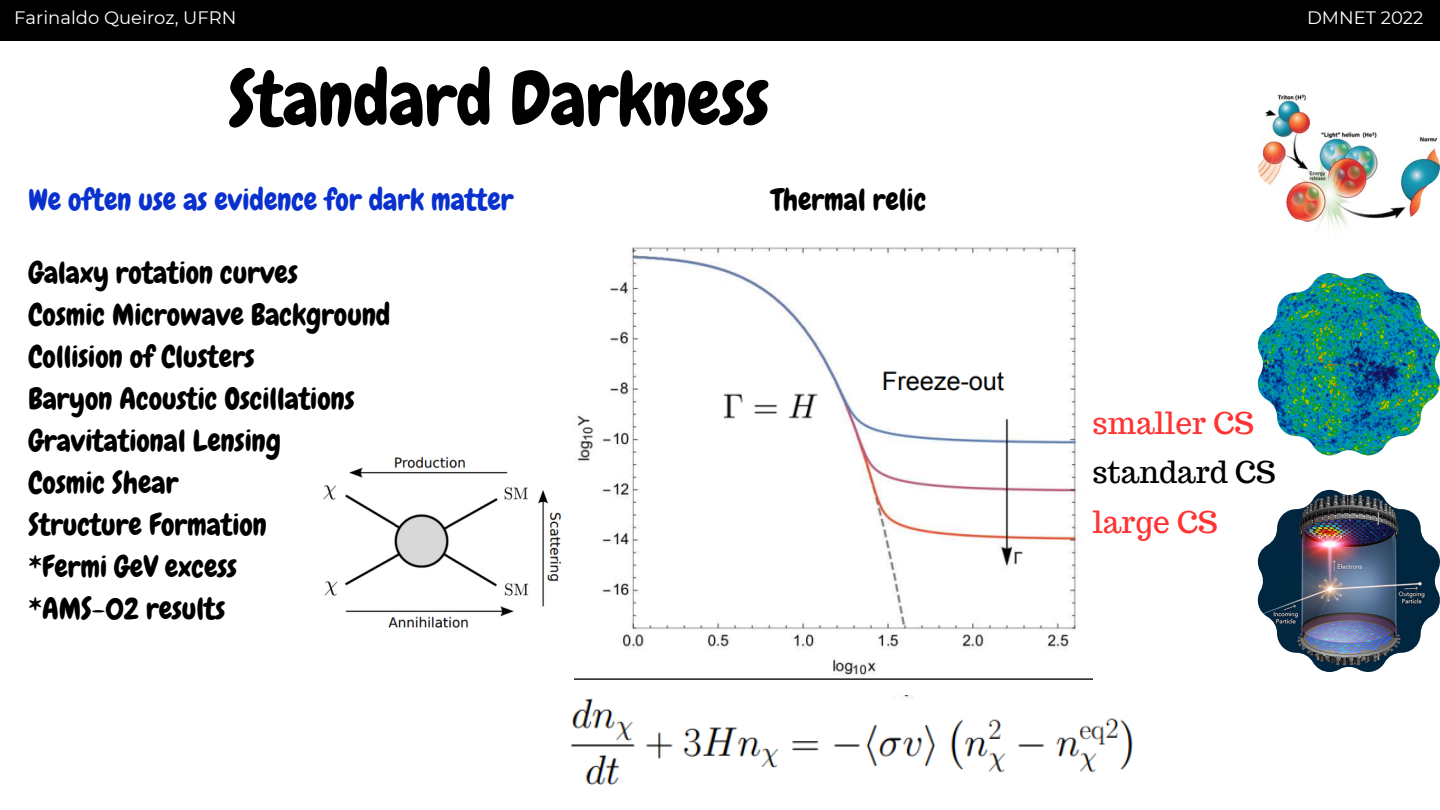
<style>
.page{position:relative;width:1440px;height:810px;background:#fff}
.page>*{position:absolute;margin:0;border:0;box-sizing:border-box;transform-origin:0 0}
.t1{font:74.7px "Chewy";color:#000}
.t2{font:30px/42px "Chewy";color:#000}
.t3{font:30px "Chewy";color:#0931cd}
.t4{font:30px "Trocchi";color:#f33}
.t5{font:30px "Trocchi";color:#000}
.t6{font:18px "Montserrat";color:#fff}
</style>
<div class="page">
<img style="left:1258px;top:94px;width:182px;height:136px">
<div style="left:0;top:0;width:1440px;height:40px;background:#000"></div>
<img style="left:575px;top:247px;width:517px;height:433px">
<img style="left:1258px;top:273px;width:182px;height:182px">
<img style="left:1258px;top:490px;width:182px;height:182px">
<img style="left:570px;top:695px;width:563px;height:90px">
<img style="left:323px;top:457px;width:238px;height:171px">
<img style="left:711px;top:373px;width:118px;height:64px">
<p class="t6" style="left:14px;top:6px;width:224px">Farinaldo Queiroz, UFRN</p>
<p class="t6" style="left:1307px;top:6px;width:118px">DMNET 2022</p>
<h1 class="t1" style="left:229px;top:52px;width:542px">Standard Darkness</h1>
<p class="t3" style="left:29px;top:181px;width:487px">We often use as evidence for dark matter</p>
<p class="t2" style="left:772px;top:179px;width:156px">Thermal relic</p>
<p class="t2" style="left:29px;top:252px;width:364px">Galaxy rotation curves<br>Cosmic Microwave Background<br>Collision of Clusters<br>Baryon Acoustic Oscillations<br>Gravitational Lensing<br>Cosmic Shear<br>Structure Formation<br>*Fermi GeV excess<br>*AMS-02 results</p>
<p class="t4" style="left:1093px;top:403px;width:163px">smaller CS</p>
<p class="t5" style="left:1093px;top:452px;width:185px">standard CS</p>
<p class="t4" style="left:1093px;top:502px;width:127px">large CS</p>
</div>
